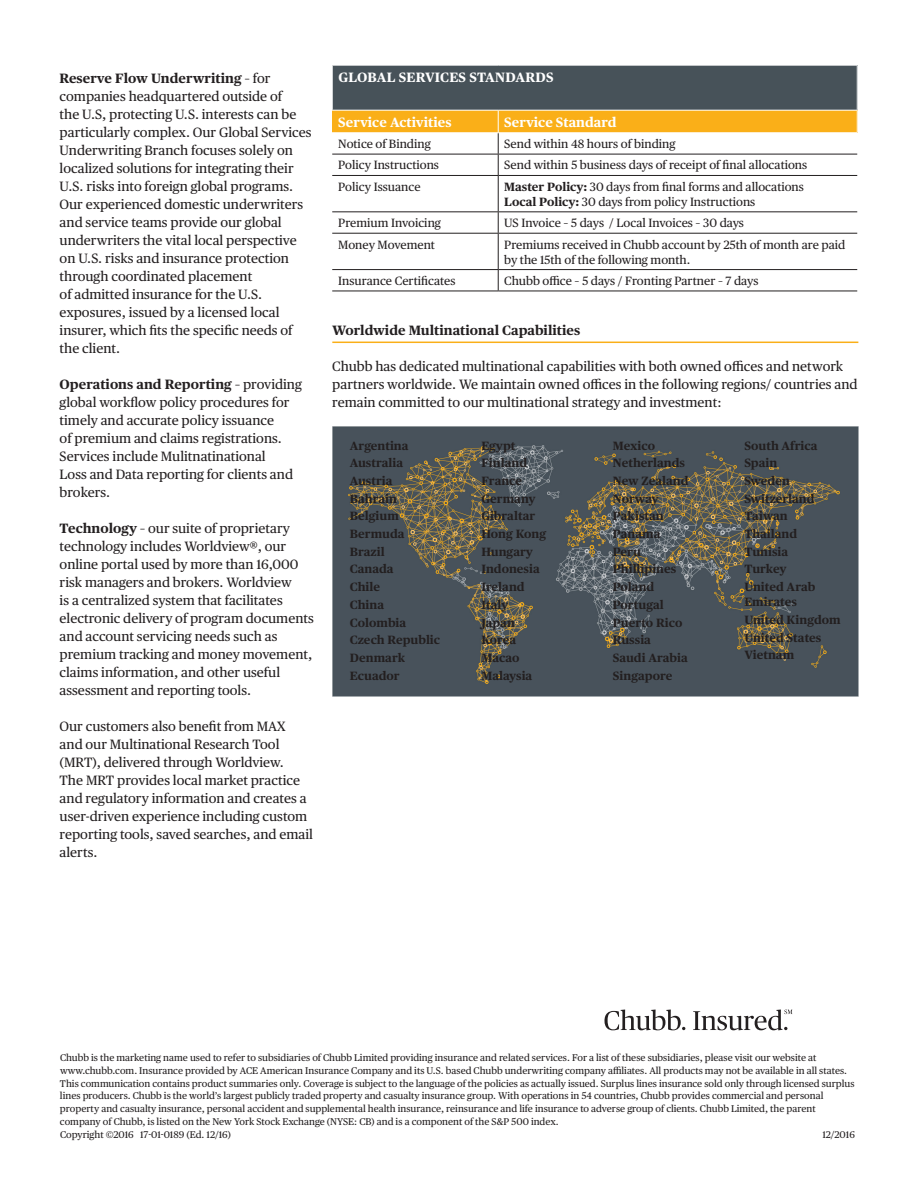
<style>
.page{position:relative;width:918px;height:1188px;background:#fff}
.page>*{position:absolute;margin:0;border:0;box-sizing:border-box;transform-origin:0 0}
.t1{font:13.5px/18px "Chubb Publico Text";color:#231f20}
.t2{font:700 13.5px "Chubb Publico Text";color:#fff}
.t3{font:700 13.5px "Chubb Publico Text";color:#231f20}
.t4{font:700 12px/17.7px "Chubb Publico Text";color:#231f20}
.t5{font:12px/15px "Chubb Publico Text";color:#231f20}
.t6{font:9.75px/12.8px "Chubb Publico Text";color:#231f20}
.s1{font-weight:700}
</style>
<div class="page">
<hr style="left:332px;top:342px;width:526px;height:1px;background:#faaf18">
<img style="left:332px;top:426px;width:526px;height:271px">
<div style="left:332px;top:65px;width:525px;height:45px;background:#475259"></div>
<hr style="left:332px;top:65px;width:166px;height:1px;background:#fff">
<hr style="left:332px;top:66px;width:1px;height:44px;background:#fff">
<hr style="left:498px;top:65px;width:360px;height:1px;background:#fff">
<div style="left:498px;top:110px;width:359px;height:23px;background:#faaf18"></div>
<div style="left:332px;top:110px;width:166px;height:23px;background:#faaf18"></div>
<hr style="left:332px;top:154px;width:166px;height:1px;background:#231f20">
<hr style="left:498px;top:154px;width:359px;height:1px;background:#231f20">
<hr style="left:332px;top:175px;width:166px;height:1px;background:#231f20">
<hr style="left:498px;top:175px;width:359px;height:1px;background:#231f20">
<hr style="left:498px;top:176px;width:1px;height:35px;background:#231f20">
<hr style="left:332px;top:211px;width:166px;height:1px;background:#231f20">
<hr style="left:498px;top:211px;width:359px;height:1px;background:#231f20">
<svg style="left:498px;top:212px;width:1px;height:21px"></svg>
<hr style="left:332px;top:233px;width:166px;height:1px;background:#231f20">
<hr style="left:498px;top:233px;width:359px;height:1px;background:#231f20">
<hr style="left:498px;top:234px;width:1px;height:35px;background:#231f20">
<hr style="left:332px;top:269px;width:166px;height:1px;background:#231f20">
<hr style="left:498px;top:269px;width:359px;height:1px;background:#231f20">
<svg style="left:498px;top:270px;width:1px;height:21px"></svg>
<hr style="left:332px;top:291px;width:166px;height:1px;background:#231f20">
<hr style="left:498px;top:291px;width:359px;height:1px;background:#231f20">
<hr style="left:332px;top:110px;width:166px;height:1px;background:#fff">
<hr style="left:498px;top:110px;width:360px;height:1px;background:#fff">
<svg style="left:498px;top:111px;width:1px;height:64px"></svg>
<svg style="left:857px;top:111px;width:1px;height:21px"></svg>
<hr style="left:332px;top:132px;width:166px;height:1px;background:#fff">
<hr style="left:498px;top:132px;width:360px;height:1px;background:#fff">
<svg style="left:604px;top:1010px;width:81px;height:20px"></svg>
<svg style="left:693px;top:1010px;width:99px;height:20px"></svg>
<p class="t1" style="left:60px;top:68px;width:253px"><span class="s1">Reserve Flow Underwriting</span> – for companies headquartered outside of<br>the U.S, protecting U.S. interests can be particularly complex. Our Global Services Underwriting Branch focuses solely on localized solutions for integrating their U.S. risks into foreign global programs.<br>Our experienced domestic underwriters and service teams provide our global underwriters the vital local perspective on U.S. risks and insurance protection through coordinated placement<br>of admitted insurance for the U.S. exposures, issued by a licensed local insurer, which fts the specifc needs of the client.</p>
<p class="t1" style="left:60px;top:374px;width:244px"><span class="s1">Operations and Reporting</span> – providing global workfow policy procedures for timely and accurate policy issuance<br>of premium and claims registrations.<br>Services include Mulitnatinational<br>Loss and Data reporting for clients and brokers.</p>
<p class="t1" style="left:60px;top:518px;width:256px"><span class="s1">Technology</span> – our suite of proprietary technology includes Worldview®, our online portal used by more than 16,000 risk managers and brokers. Worldview<br>is a centralized system that facilitates electronic delivery of program documents and account servicing needs such as premium tracking and money movement, claims information, and other useful assessment and reporting tools.</p>
<p class="t1" style="left:60px;top:716px;width:255px">Our customers also beneft from MAX<br>and our Multinational Research Tool (MRT), delivered through Worldview.<br>The MRT provides local market practice and regulatory information and creates a user-driven experience including custom reporting tools, saved searches, and email alerts.</p>
<h3 class="t2" style="left:338px;top:66px;width:217px">GLOBAL SERVICES STANDARDS</h3>
<p class="t2" style="left:338px;top:111px;width:115px">Service Activities</p>
<p class="t2" style="left:504px;top:111px;width:114px">Service Standard</p>
<p class="t5" style="left:338px;top:136px;width:94px">Notice of Binding</p>
<p class="t5" style="left:504px;top:136px;width:173px">Send within 48 hours of binding</p>
<p class="t5" style="left:338px;top:157px;width:102px">Policy Instructions</p>
<p class="t5" style="left:504px;top:157px;width:305px">Send within 5 business days of receipt of fnal allocations</p>
<p class="t5" style="left:338px;top:178px;width:84px">Policy Issuance</p>
<p class="t5" style="left:504px;top:178px;width:301px"><span class="s1">Master Policy:</span> 30 days from fnal forms and allocations<br><span class="s1">Local Policy:</span> 30 days from policy Instructions</p>
<p class="t5" style="left:338px;top:215px;width:104px">Premium Invoicing</p>
<p class="t5" style="left:504px;top:215px;width:241px">US Invoice – 5 days / Local Invoices – 30 days</p>
<p class="t5" style="left:338px;top:236px;width:98px">Money Movement</p>
<p class="t5" style="left:504px;top:236px;width:343px">Premiums received in Chubb account by 25th of month are paid by the 15th of the following month.</p>
<p class="t5" style="left:338px;top:273px;width:119px">Insurance Certifcates</p>
<p class="t5" style="left:504px;top:273px;width:256px">Chubb ofce – 5 days / Fronting Partner – 7 days</p>
<p class="t3" style="left:332px;top:320px;width:249px">Worldwide Multinational Capabilities</p>
<p class="t1" style="left:332px;top:356px;width:527px">Chubb has dedicated multinational capabilities with both owned ofces and network partners worldwide. We maintain owned ofces in the following regions/ countries and remain committed to our multinational strategy and investment:</p>
<p class="t4" style="left:350px;top:436px;width:60px">Argentina</p>
<p class="t4" style="left:350px;top:453px;width:55px">Australia</p>
<p class="t4" style="left:350px;top:471px;width:44px">Austria</p>
<p class="t4" style="left:350px;top:489px;width:49px">Bahrain</p>
<p class="t4" style="left:350px;top:506px;width:51px">Belgium</p>
<p class="t4" style="left:350px;top:524px;width:56px">Bermuda</p>
<p class="t4" style="left:350px;top:542px;width:36px">Brazil</p>
<p class="t4" style="left:350px;top:560px;width:45px">Canada</p>
<p class="t4" style="left:350px;top:577px;width:32px">Chile</p>
<p class="t4" style="left:350px;top:595px;width:36px">China</p>
<p class="t4" style="left:350px;top:613px;width:58px">Colombia</p>
<p class="t4" style="left:350px;top:630px;width:92px">Czech Republic</p>
<p class="t4" style="left:350px;top:648px;width:57px">Denmark</p>
<p class="t4" style="left:350px;top:666px;width:51px">Ecuador</p>
<p class="t4" style="left:744px;top:436px;width:75px">South Africa</p>
<p class="t4" style="left:744px;top:453px;width:34px">Spain</p>
<p class="t4" style="left:744px;top:471px;width:47px">Sweden</p>
<p class="t4" style="left:744px;top:489px;width:72px">Switzerland</p>
<p class="t4" style="left:744px;top:506px;width:45px">Taiwan</p>
<p class="t4" style="left:744px;top:524px;width:54px">Thailand</p>
<p class="t4" style="left:744px;top:542px;width:45px">Tunisia</p>
<p class="t4" style="left:744px;top:560px;width:44px">Turkey</p>
<p class="t4" style="left:744px;top:579px;width:73px;line-height:15px">United Arab<br>Emirates</p>
<p class="t4" style="left:744px;top:610px;width:98px">United Kingdom</p>
<p class="t4" style="left:744px;top:628px;width:79px">United States</p>
<p class="t4" style="left:744px;top:645px;width:51px">Vietnam</p>
<p class="t4" style="left:613px;top:436px;width:44px">Mexico</p>
<p class="t4" style="left:613px;top:453px;width:74px">Netherlands</p>
<p class="t4" style="left:613px;top:471px;width:77px">New Zealand</p>
<p class="t4" style="left:613px;top:489px;width:47px">Norway</p>
<p class="t4" style="left:613px;top:506px;width:53px">Pakistan</p>
<p class="t4" style="left:613px;top:524px;width:49px">Panama</p>
<p class="t4" style="left:613px;top:542px;width:65px">Peru<br>Phillipines<br>Poland</p>
<p class="t4" style="left:613px;top:595px;width:53px">Portugal</p>
<p class="t4" style="left:613px;top:613px;width:71px">Puerto Rico</p>
<p class="t4" style="left:613px;top:630px;width:40px">Russia</p>
<p class="t4" style="left:613px;top:648px;width:77px">Saudi Arabia</p>
<p class="t4" style="left:613px;top:666px;width:61px">Singapore</p>
<p class="t4" style="left:481px;top:436px;width:36px">Egypt</p>
<p class="t4" style="left:481px;top:453px;width:47px">Finland</p>
<p class="t4" style="left:481px;top:471px;width:42px">France</p>
<p class="t4" style="left:481px;top:489px;width:56px">Germany</p>
<p class="t4" style="left:481px;top:506px;width:55px">Gibraltar</p>
<p class="t4" style="left:481px;top:524px;width:66px">Hong Kong</p>
<p class="t4" style="left:481px;top:542px;width:53px">Hungary</p>
<p class="t4" style="left:481px;top:560px;width:60px">Indonesia</p>
<p class="t4" style="left:481px;top:577px;width:45px">Ireland</p>
<p class="t4" style="left:481px;top:595px;width:28px">Italy</p>
<p class="t4" style="left:481px;top:613px;width:35px">Japan</p>
<p class="t4" style="left:481px;top:630px;width:36px">Korea</p>
<p class="t4" style="left:481px;top:648px;width:40px">Macao</p>
<p class="t4" style="left:481px;top:666px;width:52px">Malaysia</p>
<p class="t6" style="left:60px;top:1051px;width:796px">Chubb is the marketing name used to refer to subsidiaries of Chubb Limited providing insurance and related services. For a list of these subsidiaries, please visit our website at www.chubb.com. Insurance provided by ACE American Insurance Company and its U.S. based Chubb underwriting company afliates. All products may not be available in all states.<br>This communication contains product summaries only. Coverage is subject to the language of the policies as actually issued. Surplus lines insurance sold only through licensed surplus lines producers. Chubb is the world’s largest publicly traded property and casualty insurance group. With operations in 54 countries, Chubb provides commercial and personal property and casualty insurance, personal accident and supplemental health insurance, reinsurance and life insurance to adverse group of clients. Chubb Limited, the parent company of Chubb, is listed on the New York Stock Exchange (NYSE: CB) and is a component of the S&amp;P 500 index.</p>
<p class="t6" style="left:60px;top:1127px;width:173px">Copyright ©2016 17-01-0189 (Ed. 12/16)</p>
<p class="t6" style="left:822px;top:1127px;width:34px">12/2016</p>
</div>
